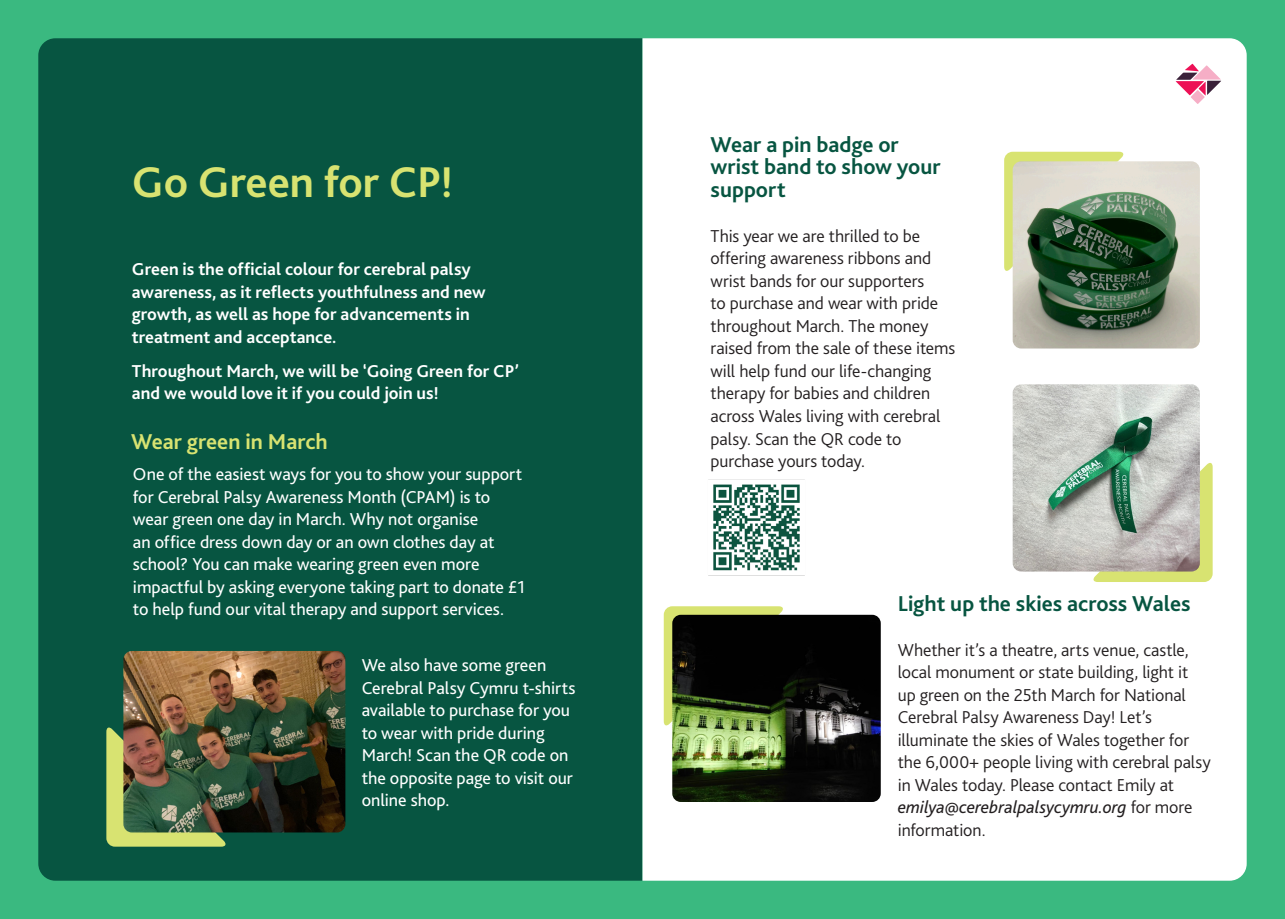
<style>
.page{position:relative;width:1285px;height:919px;background:#fff}
.page>*{position:absolute;margin:0;border:0;box-sizing:border-box;transform-origin:0 0}
.Headline_Lime{font:700 45px "Bliss";color:#d8e371}
.Subhead_Pink{font:700 22.5px/22.5px "Bliss";color:#075541}
.Subhead_Pink-2{font:700 22.5px "Bliss";color:#d8e371}
.Bodycopy{font:300 18px/22.5px "Bliss";letter-spacing:-.005em;color:#231f20}
.Bodycopy_Rev{font:18px/22.5px "Bliss";letter-spacing:-.005em;color:#fff}
.Bodycopy_Rev-2{font:700 18px/22.5px "Bliss";color:#fff}
.s1{font-weight:400;font-style:italic}
</style>
<div class="page">
<div style="left:0;top:0;width:1284px;height:918px;background:#3ab980"></div>
<div style="left:38px;top:38px;width:604px;height:842px;background:#075541"></div>
<div style="left:642px;top:38px;width:604px;height:842px;background:#fff"></div>
<svg style="left:1190px;top:90px;width:14px;height:14px"></svg>
<svg style="left:1175px;top:64px;width:45px;height:32px"></svg>
<svg style="left:106px;top:726px;width:121px;height:120px;background:#c7d76d"></svg>
<svg style="left:663px;top:606px;width:121px;height:120px;background:#dbe57d"></svg>
<img style="left:672px;top:614px;width:208px;height:187px">
<img style="left:123px;top:651px;width:222px;height:181px">
<img style="left:702px;top:474px;width:110px;height:113px">
<svg style="left:1003px;top:152px;width:121px;height:120px;background:#dbe57e"></svg>
<img style="left:1012px;top:161px;width:187px;height:187px">
<svg style="left:1091px;top:461px;width:121px;height:121px;background:#d7e07a"></svg>
<img style="left:1012px;top:384px;width:187px;height:187px">
<p class="Headline_Lime" style="left:132px;top:154px;width:322px">Go Green for CP!</p>
<p class="Bodycopy_Rev-2" style="left:132px;top:258px;width:355px">Green is the official colour for cerebral palsy awareness, as it reflects youthfulness and new growth, as well as hope for advancements in treatment and acceptance.</p>
<p class="Bodycopy_Rev-2" style="left:132px;top:359px;width:388px">Throughout March, we will be ‘Going Green for CP’ and we would love it if you could join us!</p>
<p class="Subhead_Pink-2" style="left:131px;top:427px;width:198px">Wear green in March</p>
<p class="Bodycopy_Rev" style="left:133px;top:463px;width:393px">One of the easiest ways for you to show your support for Cerebral Palsy Awareness Month (CPAM) is to wear green one day in March. Why not organise<br>an office dress down day or an own clothes day at school? You can make wearing green even more impactful by asking everyone taking part to donate £1 to help fund our vital therapy and support services.</p>
<p class="Bodycopy_Rev" style="left:361px;top:653px;width:215px">We also have some green<br>Cerebral Palsy Cymru t-shirts available to purchase for you to wear with pride during<br>March! Scan the QR code on the opposite page to visit our online shop.</p>
<p class="Subhead_Pink" style="left:710px;top:133px;width:232px">Wear a pin badge or wrist band to show your support</p>
<p class="Bodycopy" style="left:710px;top:224px;width:246px">This year we are thrilled to be offering awareness ribbons and wrist bands for our supporters<br>to purchase and wear with pride throughout March. The money raised from the sale of these items will help fund our life-changing therapy for babies and children across Wales living with cerebral palsy. Scan the QR code to purchase yours today.</p>
<p class="Subhead_Pink" style="left:897px;top:592px;width:294px">Light up the skies across Wales</p>
<p class="Bodycopy" style="left:897px;top:638px;width:314px">Whether it’s a theatre, arts venue, castle, local monument or state building, light it<br>up green on the 25th March for National Cerebral Palsy Awareness Day! Let’s illuminate the skies of Wales together for the 6,000+ people living with cerebral palsy in Wales today. Please contact Emily at <span class="s1">emilya@cerebralpalsycymru.org</span> for more information.</p>
</div>
